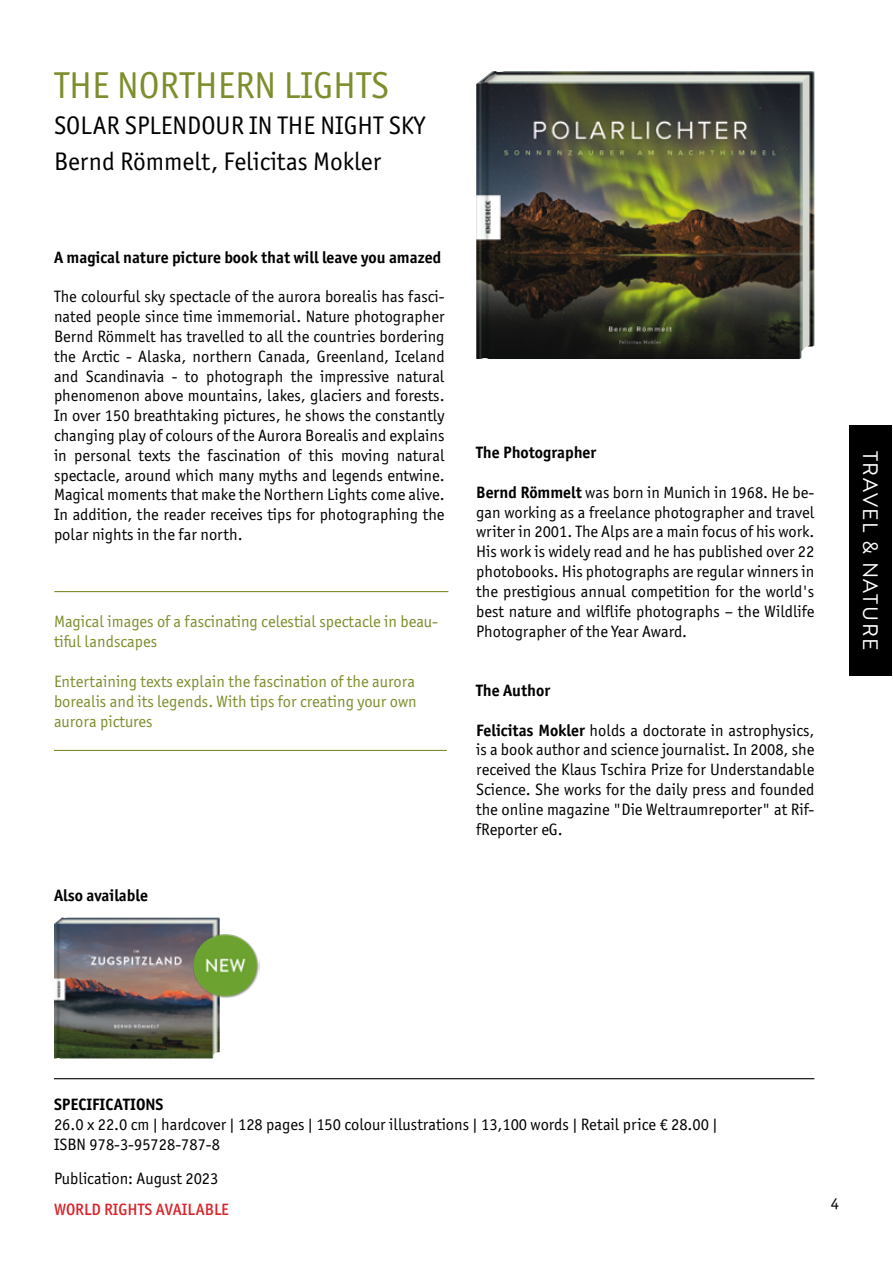
<style>
.page{position:relative;width:893px;height:1263px;background:#fff}
.page>*{position:absolute;margin:0;border:0;box-sizing:border-box;transform-origin:0 0}
.t1{font:37.5px "Officina Sans ITC Pro";color:#7f8d2c}
.t2{font:25.5px/36px "Officina Sans ITC Pro";color:#000}
.t3{font:21px "Brandon Grotesque";letter-spacing:.08em;color:#fff}
.t4{font:16.5px/19.8px "Officina Sans ITC Pro";color:#000;text-align:justify}
.t5{font:16.5px/19.8px "Officina Sans ITC Pro";color:#7f8d2c}
.t6{font:700 16.5px "Officina Sans ITC Pro";color:#000}
.t7{font:500 16.5px "Officina Sans ITC Pro";color:#d8262c}
.s1{font-weight:700}
</style>
<div class="page">
<img style="left:476px;top:71px;width:338px;height:288px">
<img style="left:54px;top:917px;width:166px;height:141px">
<img style="left:193px;top:933px;width:67px;height:65px">
<hr style="left:54px;top:1078px;width:760px;height:1px;background:#000">
<div style="left:849px;top:425px;width:43px;height:251px;background:#000"></div>
<hr style="left:54px;top:591px;width:394px;height:1px;background:#7f8d2c">
<hr style="left:54px;top:750px;width:393px;height:1px;background:#7f8d2c">
<h1 class="t1" style="left:54px;top:63px;width:337px">THE NORTHERN LIGHTS</h1>
<h2 class="t2" style="left:54px;top:107px;width:372px">SOLAR SPLENDOUR IN THE NIGHT SKY<br>Bernd Römmelt, Felicitas Mokler</h2>
<p class="t6" style="left:54px;top:247px;width:389px">A magical nature picture book that will leave you amazed</p>
<p class="t4" style="left:54px;top:287px;width:392px">The colourful sky spectacle of the aurora borealis has fasci&shy;nated people since time immemorial. Nature photographer Bernd Römmelt has travelled to all the countries bordering the Arctic - Alaska, northern Canada, Greenland, Iceland and Scandinavia - to photograph the impressive natural phenomenon above mountains, lakes, glaciers and forests.<br>In over 150 breathtaking pictures, he shows the constantly changing play of colours of the Aurora Borealis and explains in personal texts the fascination of this moving natural spectacle, around which many myths and legends entwine.<br>Magical moments that make the Northern Lights come alive.<br>In addition, the reader receives tips for photographing the polar nights in the far north.</p>
<p class="t5" style="left:54px;top:612px;width:386px">Magical images of a fascinating celestial spectacle in beau&shy;tiful landscapes</p>
<p class="t5" style="left:54px;top:671px;width:364px;text-align:justify">Entertaining texts explain the fascination of the aurora borealis and its legends. With tips for creating your own aurora pictures</p>
<p class="t6" style="left:54px;top:885px;width:96px">Also available</p>
<p class="t6" style="left:476px;top:442px;width:122px">The Photographer</p>
<p class="t4" style="left:476px;top:482px;width:340px"><span class="s1">Bernd Römmelt</span> was born in Munich in 1968. He be&shy;gan working as a freelance photographer and travel writer in 2001. The Alps are a main focus of his work.<br>His work is widely read and he has published over 22 photobooks. His photographs are regular winners in the prestigious annual competition for the world's best nature and wilflife photographs – the Wildlife Photographer of the Year Award.</p>
<p class="t6" style="left:476px;top:680px;width:75px">The Author</p>
<p class="t4" style="left:476px;top:720px;width:340px"><span class="s1">Felicitas Mokler</span> holds a doctorate in astrophysics, is a book author and science journalist. In 2008, she received the Klaus Tschira Prize for Understandable Science. She works for the daily press and founded the online magazine "Die Weltraumreporter" at Rif&shy;fReporter eG.</p>
<p class="t3" style="left:885px;top:451px;width:202px;rotate:90deg">TRAVEL &amp; NATURE</p>
<p class="t6" style="left:54px;top:1094px;width:111px">SPECIFICATIONS</p>
<p class="t4" style="left:54px;top:1114px;width:665px">26.0 x 22.0 cm | hardcover | 128 pages | 150 colour illustrations | 13,100 words | Retail price € 28.00 |<br>ISBN 978-3-95728-787-8</p>
<p class="t4" style="left:54px;top:1169px;width:166px">Publication: August 2023</p>
<p class="t7" style="left:54px;top:1199px;width:176px">WORLD RIGHTS AVAILABLE</p>
<p class="t4" style="left:831px;top:1193px;width:10px">4</p>
</div>
